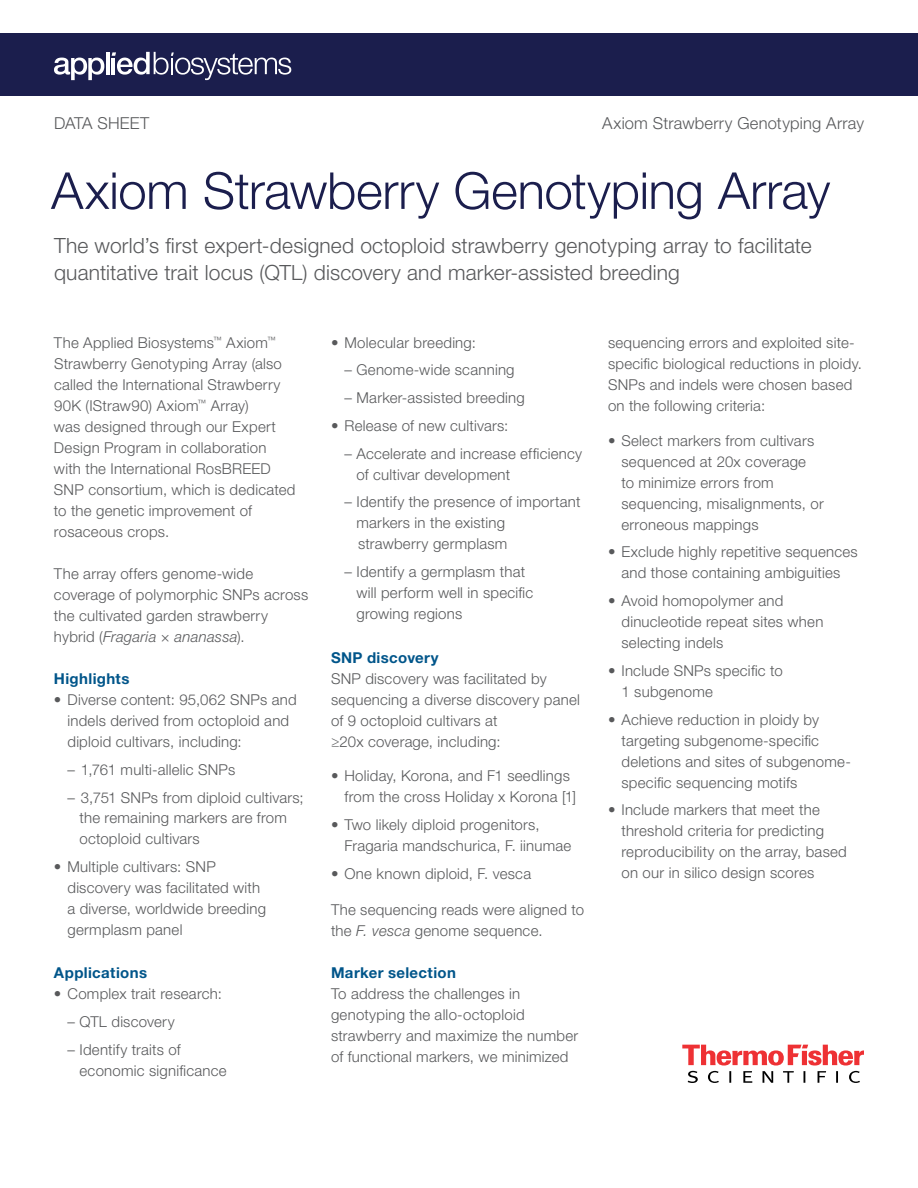
<style>
.page{position:relative;width:918px;height:1188px;background:#fff}
.page>*{position:absolute;margin:0;border:0;box-sizing:border-box;transform-origin:0 0}
.t1{font:300 51px "Helvetica Neue LT Std";letter-spacing:-.005em;color:#1b1e4d}
.t2{font:300 21px/27px "Helvetica Neue LT Std";letter-spacing:.01em;color:#58595b}
.t3{font:300 16.5px "Helvetica Neue LT Std";letter-spacing:.01em;color:#58595b}
.t4{font:300 15px/21px "Helvetica Neue LT Std";letter-spacing:.015em;color:#58595b}
.t5{font:700 15px "Helvetica Neue LT Std";letter-spacing:.025em;color:#00558a}
.s1{font-style:italic}
</style>
<div class="page">
<svg style="left:682px;top:1045px;width:182px;height:38px"></svg>
<div style="left:0;top:33px;width:918px;height:63px;background:#1b1e4d"></div>
<svg style="left:54px;top:58px;width:50px;height:22px"></svg>
<hr style="left:106px;top:52px;width:3px;height:22px;background:#fff">
<svg style="left:112px;top:52px;width:179px;height:28px"></svg>
<p class="t3" style="left:54px;top:113px;width:97px">DATA SHEET</p>
<p class="t3" style="left:602px;top:113px;width:263px">Axiom Strawberry Genotyping Array</p>
<h1 class="t1" style="left:51px;top:160px;width:781px">Axiom Strawberry Genotyping Array</h1>
<h2 class="t2" style="left:54px;top:232px;width:759px">The world’s first expert-designed octoploid strawberry genotyping array to facilitate quantitative trait locus (QTL) discovery and marker-assisted breeding</h2>
<p class="t4" style="left:54px;top:332px;width:243px">The Applied Biosystems<sup>™</sup> Axiom<sup>™<br></sup>Strawberry Genotyping Array (also called the International Strawberry<br>90K (IStraw90) Axiom<sup>™</sup> Array)<br>was designed through our Expert<br>Design Program in collaboration with the International RosBREED<br>SNP consortium, which is dedicated to the genetic improvement of rosaceous crops.</p>
<p class="t4" style="left:54px;top:563px;width:256px">The array offers genome-wide coverage of polymorphic SNPs across the cultivated garden strawberry hybrid (<span class="s1">Fragaria × ananassa</span>).</p>
<p class="t5" style="left:54px;top:669px;width:77px">Highlights</p>
<p class="t4" style="left:67px;top:689px;width:231px;text-indent:-13px">• Diverse content: 95,062 SNPs and indels derived from octoploid and diploid cultivars, including:</p>
<p class="t4" style="left:67px;top:759px;width:169px">– 1,761 multi-allelic SNPs</p>
<p class="t4" style="left:79px;top:786px;width:226px;text-indent:-12px">– 3,751 SNPs from diploid cultivars; the remaining markers are from octoploid cultivars</p>
<p class="t4" style="left:67px;top:856px;width:200px;text-indent:-13px">• Multiple cultivars: SNP discovery was facilitated with a diverse, worldwide breeding germplasm panel</p>
<p class="t5" style="left:54px;top:963px;width:95px">Applications</p>
<p class="t4" style="left:54px;top:983px;width:169px">• Complex trait research:</p>
<p class="t4" style="left:67px;top:1011px;width:109px">– QTL discovery</p>
<p class="t4" style="left:79px;top:1038px;width:149px;text-indent:-12px">– Identify traits of economic significance</p>
<p class="t4" style="left:331px;top:331px;width:146px">• Molecular breeding:</p>
<p class="t4" style="left:345px;top:359px;width:172px">– Genome-wide scanning</p>
<p class="t4" style="left:345px;top:387px;width:182px">– Marker-assisted breeding</p>
<p class="t4" style="left:331px;top:415px;width:179px">• Release of new cultivars:</p>
<p class="t4" style="left:357px;top:442px;width:227px;text-indent:-12px">– Accelerate and increase efficiency of cultivar development</p>
<p class="t4" style="left:357px;top:491px;width:226px;text-indent:-12px">– Identify the presence of important markers in the existing<br>strawberry germplasm</p>
<p class="t4" style="left:357px;top:561px;width:178px;text-indent:-12px">– Identify a germplasm that will perform well in specific growing regions</p>
<p class="t5" style="left:331px;top:648px;width:109px">SNP discovery</p>
<p class="t4" style="left:331px;top:668px;width:250px">SNP discovery was facilitated by sequencing a diverse discovery panel of 9 octoploid cultivars at<br>≥20x coverage, including:</p>
<p class="t4" style="left:345px;top:765px;width:233px;text-indent:-14px">• Holiday, Korona, and F1 seedlings from the cross Holiday x Korona [1]</p>
<p class="t4" style="left:345px;top:814px;width:228px;text-indent:-14px">• Two likely diploid progenitors,<br>Fragaria mandschurica, F. iinumae</p>
<p class="t4" style="left:331px;top:863px;width:202px">• One known diploid, F. vesca</p>
<p class="t4" style="left:331px;top:899px;width:255px">The sequencing reads were aligned to the <span class="s1">F. vesca</span> genome sequence.</p>
<p class="t5" style="left:331px;top:963px;width:127px">Marker selection</p>
<p class="t4" style="left:331px;top:983px;width:249px">To address the challenges in genotyping the allo-octoploid strawberry and maximize the number of functional markers, we minimized</p>
<p class="t4" style="left:608px;top:332px;width:256px">sequencing errors and exploited site&shy;specific biological reductions in ploidy.<br>SNPs and indels were chosen based on the following criteria:</p>
<p class="t4" style="left:621px;top:429px;width:204px;text-indent:-14px">• Select markers from cultivars sequenced at 20x coverage<br>to minimize errors from sequencing, misalignments, or erroneous mappings</p>
<p class="t4" style="left:608px;top:541px;width:251px;text-align:center">• Exclude highly repetitive sequences and those containing ambiguities</p>
<p class="t4" style="left:621px;top:590px;width:203px;text-indent:-14px">• Avoid homopolymer and dinucleotide repeat sites when selecting indels</p>
<p class="t4" style="left:621px;top:660px;width:163px;text-indent:-14px">• Include SNPs specific to<br>1 subgenome</p>
<p class="t4" style="left:621px;top:708px;width:231px;text-indent:-14px">• Achieve reduction in ploidy by targeting subgenome-specific deletions and sites of subgenome&shy;specific sequencing motifs</p>
<p class="t4" style="left:621px;top:799px;width:227px;text-indent:-14px">• Include markers that meet the threshold criteria for predicting reproducibility on the array, based on our in silico design scores</p>
</div>
